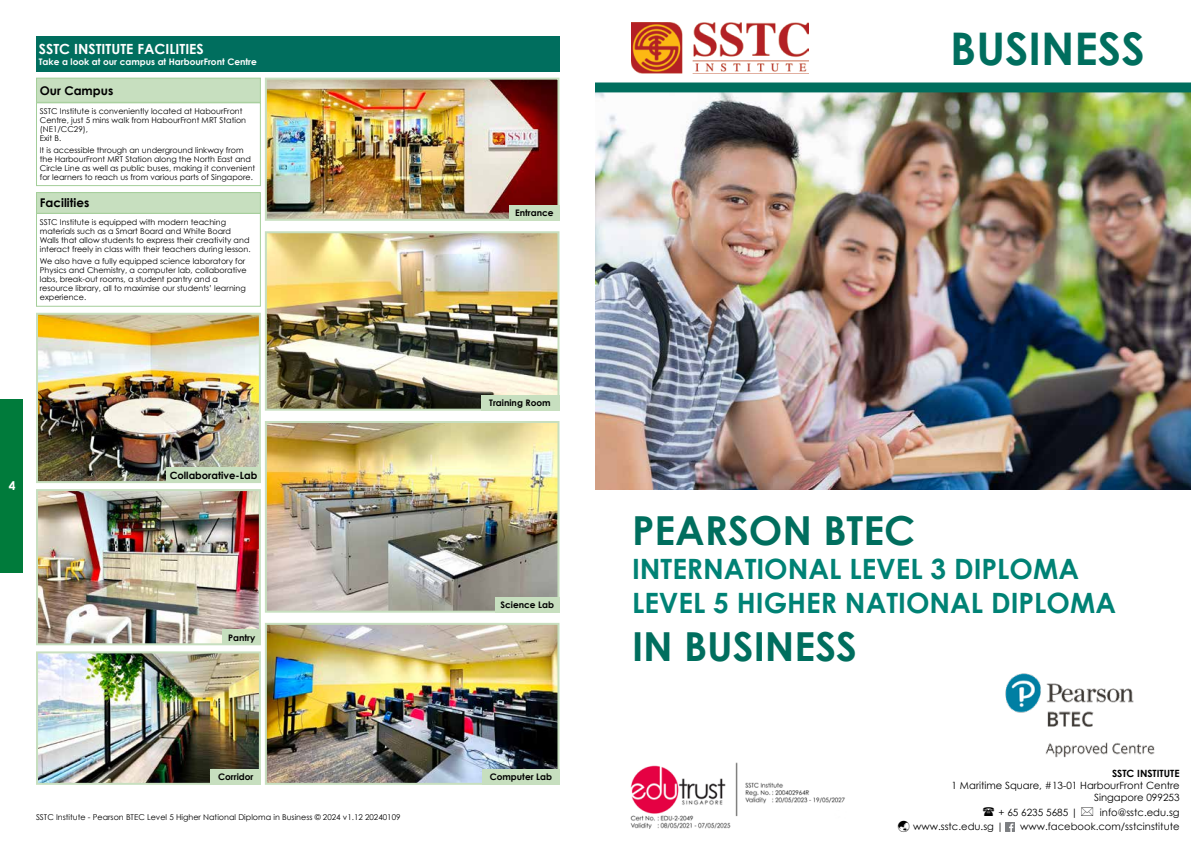
<style>
.page{position:relative;width:1191px;height:842px;background:#fff}
.page>*{position:absolute;margin:0;border:0;box-sizing:border-box;transform-origin:0 0}
.t1{font:700 45px "Century Gothic";color:#006e5e}
.t2{font:700 40px "Century Gothic";color:#006e5e}
.t3{font:700 28px/33.6px "Century Gothic";color:#008275}
.t4{font:700 14px "Century Gothic";color:#fff}
.t5{font:700 12px "Century Gothic";color:#000}
.t6{font:700 12px "Century Gothic";color:#fff}
.t7{font:10px/12px "Century Gothic";color:#000;text-align:right}
.t8{font:700 10px "Century Gothic";color:#000}
.t9{font:700 9px "Century Gothic";color:#000}
.t10{font:700 9px "Century Gothic";color:#fff}
.t11{font:8px/9px "Century Gothic";color:#000}
</style>
<div class="page">
<img style="left:595px;top:92px;width:596px;height:397px">
<svg style="left:595px;top:82px;width:596px;height:10px;background:#0c7566"></svg>
<img style="left:1005px;top:673px;width:150px;height:85px">
<img style="left:630px;top:762px;width:215px;height:67px">
<svg style="left:1005px;top:822px;width:9px;height:9px"></svg>
<img style="left:631px;top:23px;width:177px;height:51px">
<div style="left:36px;top:36px;width:523px;height:36px;background:#006e5e"></div>
<div style="left:0;top:399px;width:23px;height:173px;background:#007b3b"></div>
<img style="left:39px;top:492px;width:219px;height:150px">
<div style="left:36px;top:489px;width:225px;height:156px;border:2px solid #c7dfbf"></div>
<img style="left:39px;top:316px;width:219px;height:164px">
<div style="left:36px;top:313px;width:225px;height:170px;border:2px solid #c7dfbf"></div>
<div style="left:36px;top:102px;width:225px;height:84px;border:1px solid #a4ce9a"></div>
<div style="left:36px;top:213px;width:225px;height:94px;border:1px solid #a4ce9a"></div>
<div style="left:36px;top:193px;width:224px;height:20px;background:#c7dfbf"></div>
<div style="left:36px;top:192px;width:225px;height:22px;border:1px solid #a4ce9a"></div>
<div style="left:36px;top:78px;width:224px;height:24px;background:#c7dfbf"></div>
<div style="left:36px;top:78px;width:225px;height:25px;border:1px solid #a4ce9a"></div>
<img style="left:39px;top:654px;width:219px;height:128px">
<div style="left:36px;top:651px;width:225px;height:134px;border:2px solid #c7dfbf"></div>
<img style="left:268px;top:81px;width:288px;height:137px">
<div style="left:265px;top:78px;width:294px;height:143px;border:2px solid #c7dfbf"></div>
<div style="left:509px;top:205px;width:50px;height:16px;background:#c7dfbf"></div>
<img style="left:268px;top:424px;width:288px;height:186px">
<div style="left:265px;top:421px;width:294px;height:192px;border:2px solid #c7dfbf"></div>
<div style="left:495px;top:597px;width:64px;height:16px;background:#c7dfbf"></div>
<img style="left:268px;top:626px;width:288px;height:156px">
<div style="left:265px;top:623px;width:294px;height:162px;border:2px solid #c7dfbf"></div>
<div style="left:482px;top:769px;width:77px;height:16px;background:#c7dfbf"></div>
<div style="left:222px;top:629px;width:39px;height:16px;background:#c7dfbf"></div>
<div style="left:166px;top:467px;width:95px;height:16px;background:#c7dfbf"></div>
<img style="left:268px;top:234px;width:288px;height:174px">
<div style="left:265px;top:231px;width:294px;height:180px;border:2px solid #c7dfbf"></div>
<div style="left:480px;top:395px;width:79px;height:16px;background:#c7dfbf"></div>
<div style="left:211px;top:769px;width:50px;height:16px;background:#c7dfbf"></div>
<h3 class="t4" style="left:39px;top:40px;width:166px">SSTC INSTITUTE FACILITIES</h3>
<p class="t10" style="left:39px;top:56px;width:219px">Take a look at our campus at HarbourFront Centre</p>
<h3 class="t5" style="left:40px;top:83px;width:75px">Our Campus</h3>
<p class="t11" style="left:40px;top:107px;width:208px">SSTC Institute is conveniently located at HabourFront<br>Centre, just 5 mins walk from HabourFront MRT Station (NE1/CC29),<br>Exit B.</p>
<p class="t11" style="left:40px;top:146px;width:217px">It is accessible through an underground linkway from the HarbourFront MRT Station along the North East and Circle Line as well as public buses, making it convenient for learners to reach us from various parts of Singapore.</p>
<p class="t11" style="left:40px;top:218px;width:212px">SSTC Institute is equipped with modern teaching materials such as a Smart Board and White Board Walls that allow students to express their creativity and interact freely in class with their teachers during lesson.</p>
<p class="t11" style="left:40px;top:257px;width:208px">We also have a fully equipped science laboratory for Physics and Chemistry, a computer lab, collaborative labs, break-out rooms, a student pantry and a resource library, all to maximise our students’ learning experience.</p>
<h3 class="t5" style="left:40px;top:196px;width:51px">Facilities</h3>
<h3 class="t6" style="left:9px;top:478px;width:8px">4</h3>
<p class="t8" style="left:170px;top:469px;width:89px">Collaborative-Lab</p>
<p class="t9" style="left:228px;top:632px;width:29px">Pantry</p>
<p class="t9" style="left:218px;top:771px;width:37px">Corridor</p>
<p class="t11" style="left:36px;top:812px;width:366px">SSTC Institute - Pearson BTEC Level 5 Higher National Diploma in Business © 2024 v1.12 20240109</p>
<p class="t9" style="left:515px;top:207px;width:40px">Entrance</p>
<p class="t9" style="left:489px;top:397px;width:63px">Training Room</p>
<p class="t9" style="left:500px;top:599px;width:55px">Science Lab</p>
<p class="t9" style="left:490px;top:771px;width:64px">Computer Lab</p>
<h1 class="t1" style="left:950px;top:20px;width:196px">BUSINESS</h1>
<h2 class="t2" style="left:632px;top:506px;width:285px">PEARSON BTEC</h2>
<h3 class="t3" style="left:632px;top:551px;width:485px">INTERNATIONAL LEVEL 3 DIPLOMA<br>LEVEL 5 HIGHER NATIONAL DIPLOMA</h3>
<h2 class="t2" style="left:632px;top:621px;width:226px">IN BUSINESS</h2>
<p class="t8" style="left:1112px;top:767px;width:69px">SSTC INSTITUTE</p>
<p class="t7" style="left:951px;top:779px;width:229px">1 Maritime Square, #13-01 HarbourFront Centre<br>Singapore 099253</p>
<p class="t7" style="left:998px;top:806px;width:81px">+ 65 6235 5685 |</p>
<p class="t7" style="left:1100px;top:806px;width:81px">info@sstc.edu.sg</p>
<p class="t7" style="left:913px;top:820px;width:92px">www.sstc.edu.sg |</p>
<p class="t7" style="left:1020px;top:820px;width:161px">www.facebook.com/sstcinstitute</p>
</div>
